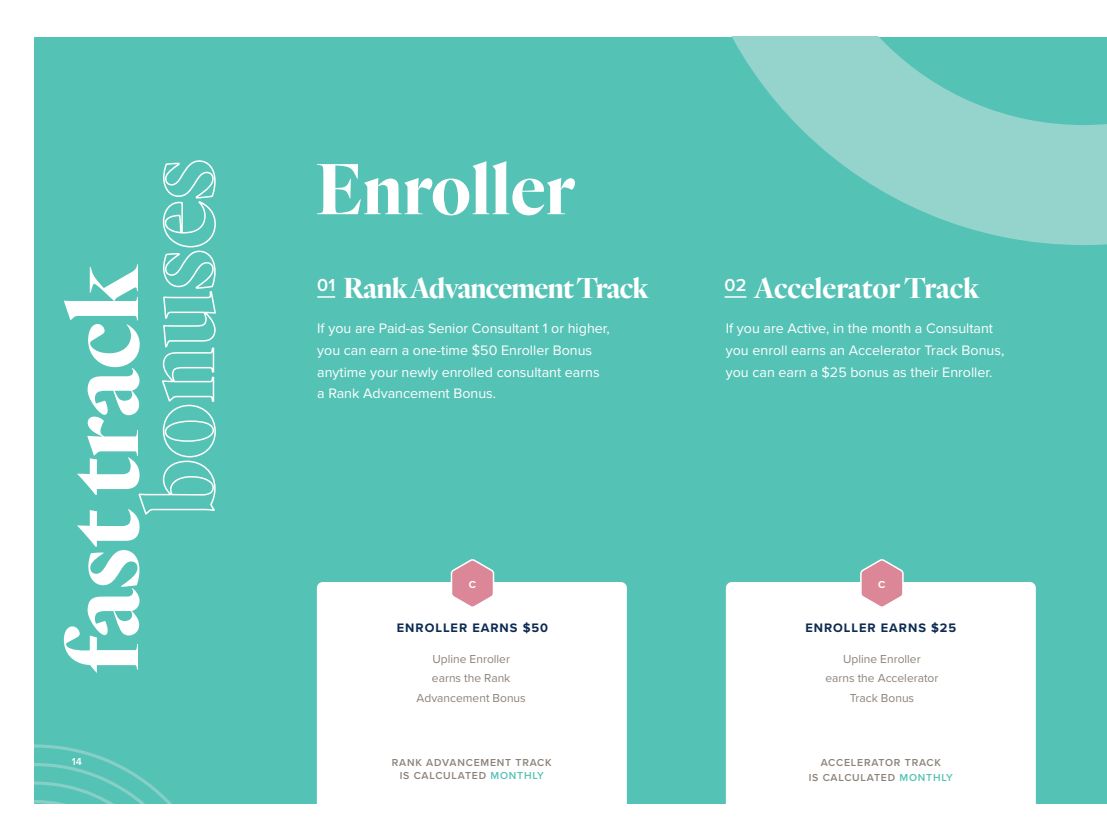
<style>
.page{position:relative;width:1107px;height:837px;background:#fff}
.page>*{position:absolute;margin:0;border:0;box-sizing:border-box;transform-origin:0 0}
.t1{font:700 105px/75.4px "Quarto";color:#fff}
.t2{font:700 75px "Quarto";color:#fff}
.t3{font:700 30px "Quarto";letter-spacing:-.025em;color:#fff}
.t4{font:700 30px "Quarto";letter-spacing:-.005em;color:#fff}
.t5{font:14.25px/21.8px "Proxima Nova";color:#fff}
.t6{font:700 12.75px "Proxima Nova";letter-spacing:.075em;color:#0d2b51}
.t7{font:12px/19.5px "Proxima Nova";color:#8c827a;text-align:center}
.t8{font:600 10.5px/13.5px "Proxima Nova";letter-spacing:.075em;color:#8c827a;text-align:center}
.t9{font:700 10.5px "Proxima Nova";color:#fff}
.t10{font:600 10.5px "Proxima Nova";color:#fff}
.s1{color:#55c2b6}
</style>
<div class="page">
<div style="left:34px;top:37px;width:1073px;height:767px;background:#55c2b6"></div>
<hr style="left:1106px;top:37px;width:1px;height:767px;background:#95d4cc">
<svg style="left:732px;top:37px;width:375px;height:208px"></svg>
<svg style="left:317px;top:296px;width:18px;height:2px"></svg>
<hr style="left:725px;top:296px;width:21px;height:2px;background:#fff">
<svg style="left:34px;top:744px;width:138px;height:60px"></svg>
<div style="left:317px;top:582px;width:310px;height:243px;background:#fff;border-radius:6px"></div>
<svg style="left:450px;top:559px;width:45px;height:48px"></svg>
<div style="left:726px;top:582px;width:310px;height:243px;background:#fff;border-radius:6px"></div>
<svg style="left:860px;top:559px;width:44px;height:48px"></svg>
<h1 class="t1" style="left:64px;top:515px;width:358px;text-indent:-158px;rotate:-90deg">fast track bonuses</h1>
<p class="t10" style="left:72px;top:754px;width:12px">14</p>
<h2 class="t2" style="left:315px;top:138px;width:261px">Enroller</h2>
<h3 class="t3" style="left:317px;top:268px;width:333px"><sup>01</sup> Rank Advancement Track</h3>
<h3 class="t4" style="left:725px;top:268px;width:256px"><sup>02</sup> Accelerator Track</h3>
<p class="t5" style="left:317px;top:317px;width:294px">If you are Paid-as Senior Consultant 1 or higher, you can earn a one-time $50 Enroller Bonus anytime your newly enrolled consultant earns a Rank Advancement Bonus.</p>
<p class="t5" style="left:726px;top:317px;width:280px">If you are Active, in the month a Consultant you enroll earns an Accelerator Track Bonus, you can earn a $25 bonus as their Enroller.</p>
<p class="t9" style="left:469px;top:576px;width:9px">C</p>
<p class="t9" style="left:878px;top:576px;width:9px">C</p>
<p class="t6" style="left:397px;top:618px;width:153px">ENROLLER EARNS $50</p>
<p class="t6" style="left:805px;top:618px;width:152px">ENROLLER EARNS $25</p>
<p class="t7" style="left:417px;top:648px;width:111px">Upline Enroller earns the Rank<br>Advancement Bonus</p>
<p class="t8" style="left:392px;top:755px;width:161px">RANK ADVANCEMENT TRACK<br>IS CALCULATED <span class="s1">MONTHLY</span></p>
<p class="t7" style="left:825px;top:648px;width:114px">Upline Enroller<br>earns the Accelerator<br>Track Bonus</p>
<p class="t8" style="left:809px;top:754px;width:146px;line-height:15px">ACCELERATOR TRACK<br>IS CALCULATED <span class="s1">MONTHLY</span></p>
</div>
